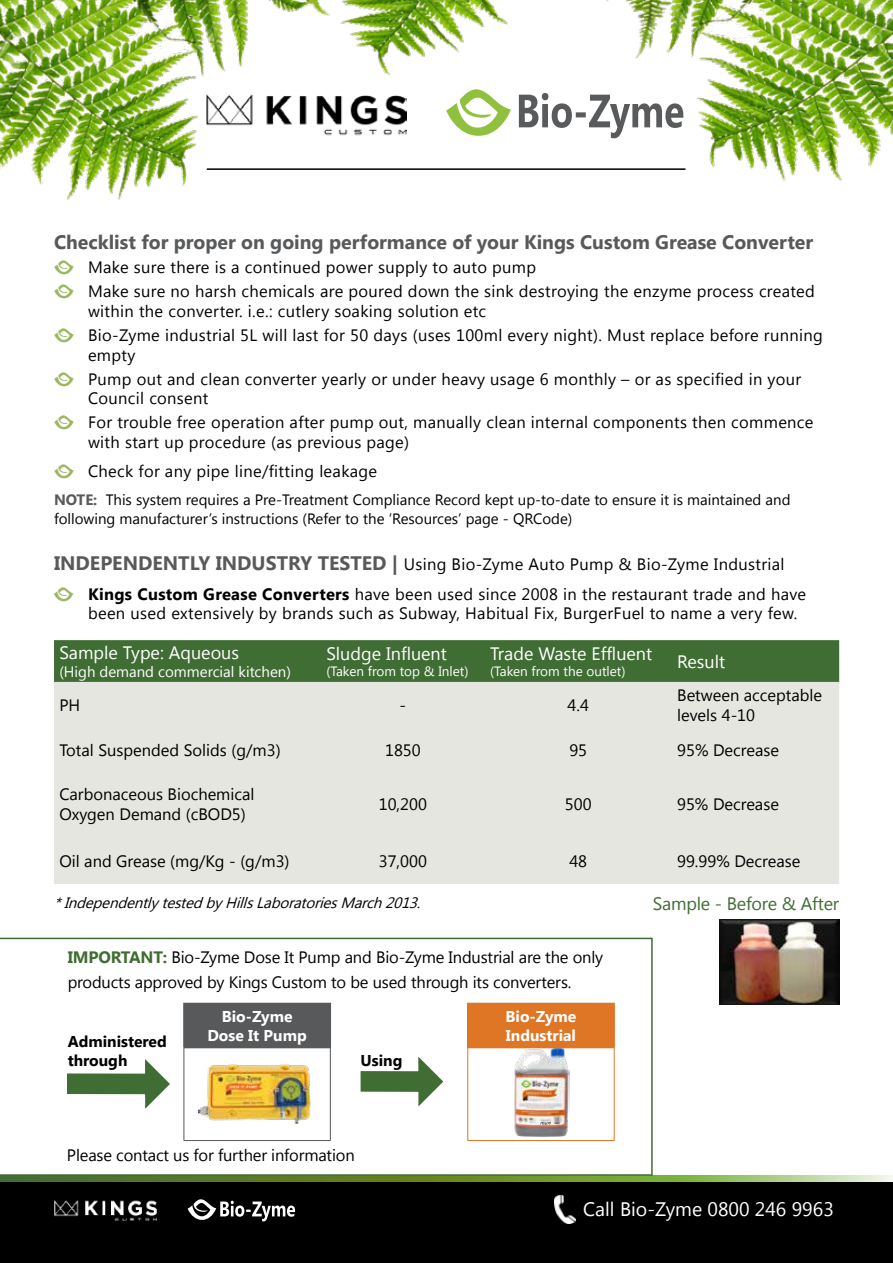
<style>
.page{position:relative;width:893px;height:1263px;background:#fff}
.page>*{position:absolute;margin:0;border:0;box-sizing:border-box;transform-origin:0 0}
.t1{font:700 19.5px "Khmer UI";color:#58595b}
.t2{font:19.5px "Khmer UI";color:#fff}
.t3{font:18px "Khmer UI";color:#fff}
.t4{font:18px "Khmer UI";letter-spacing:-.01em;color:#406d34}
.t5{font:16.5px/24px "Khmer UI";letter-spacing:.02em;color:#000}
.t6{font:16.5px/19.8px "Khmer UI";color:#000}
.t7{font:16.5px/24px "Khmer UI";letter-spacing:-.01em;color:#000}
.t8{font:700 15.6px/18.8px "Khmer UI";color:#fff;text-align:center}
.t9{font:700 15.6px/18.8px "Khmer UI";color:#000}
.t10{font:15px/19.5px "Khmer UI";color:#000}
.t11{font:italic 15px "Khmer UI";color:#000}
.t12{font:15px "Khmer UI";color:#fff}
.t13{font:13.5px "Khmer UI";color:#fff}
.s1{font-weight:700;color:#58595b}
.s2{font-weight:700;font-size:19.5px;color:#58595b}
.s3{font-weight:700}
.s4{font-weight:700;color:#406d34}
</style>
<div class="page">
<div style="left:0;top:1181px;width:893px;height:82px;background:#000"></div>
<img style="left:0;top:0;width:893px;height:200px">
<svg style="left:0;top:1176px;width:893px;height:5px;background:#749742"></svg>
<img style="left:207px;top:85px;width:200px;height:58px">
<hr style="left:207px;top:168px;width:478px;height:2px;background:#000">
<img style="left:554px;top:1195px;width:21px;height:29px">
<img style="left:54px;top:1200px;width:103px;height:21px">
<svg style="left:188px;top:1199px;width:107px;height:22px"></svg>
<svg style="left:0;top:938px;width:653px;height:238px"></svg>
<div style="left:54px;top:640px;width:785px;height:42px;background:#406d34"></div>
<div style="left:54px;top:682px;width:785px;height:202px;background:#e4e6df"></div>
<img style="left:720px;top:920px;width:119px;height:85px">
<div style="left:184px;top:1003px;width:146px;height:45px;background:#58595b"></div>
<hr style="left:183px;top:1003px;width:148px;height:1px;background:#58595b">
<hr style="left:183px;top:1004px;width:2px;height:43px;background:#58595b">
<hr style="left:330px;top:1004px;width:1px;height:43px;background:#58595b">
<hr style="left:184px;top:1047px;width:147px;height:1px;background:#58595b">
<hr style="left:184px;top:1048px;width:1px;height:92px;background:#58595b">
<hr style="left:330px;top:1048px;width:1px;height:92px;background:#58595b">
<hr style="left:184px;top:1140px;width:147px;height:1px;background:#58595b">
<div style="left:468px;top:1003px;width:146px;height:45px;background:#de7626"></div>
<hr style="left:467px;top:1003px;width:148px;height:1px;background:#de7626">
<hr style="left:467px;top:1004px;width:1px;height:43px;background:#de7626">
<hr style="left:613px;top:1004px;width:2px;height:43px;background:#de7626">
<hr style="left:467px;top:1047px;width:147px;height:1px;background:#de7626">
<hr style="left:467px;top:1048px;width:1px;height:92px;background:#de7626">
<hr style="left:614px;top:1048px;width:1px;height:92px;background:#de7626">
<hr style="left:467px;top:1140px;width:147px;height:1px;background:#de7626">
<svg style="left:66px;top:1059px;width:105px;height:51px"></svg>
<svg style="left:360px;top:1056px;width:84px;height:52px"></svg>
<img style="left:199px;top:1062px;width:114px;height:64px">
<img style="left:514px;top:1048px;width:56px;height:89px">
<svg style="left:540px;top:1122px;width:11px;height:3px"></svg>
<p class="t1" style="left:54px;top:231px;width:761px">Checklist for proper on going performance of your Kings Custom Grease Converter</p>
<p class="t5" style="left:88px;top:255px;width:728px">Make sure there is a continued power supply to auto pump<br>Make sure no harsh chemicals are poured down the sink destroying the enzyme process created</p>
<p class="t5" style="left:88px;top:299px;width:736px">within the converter. i.e.: cutlery soaking solution etc<br>Bio-Zyme industrial 5L will last for 50 days (uses 100ml every night). Must replace before running</p>
<p class="t5" style="left:88px;top:343px;width:715px">empty<br>Pump out and clean converter yearly or under heavy usage 6 monthly – or as specified in your</p>
<p class="t5" style="left:88px;top:387px;width:727px">Council consent<br>For trouble free operation after pump out, manually clean internal components then commence</p>
<p class="t5" style="left:88px;top:428px;width:323px;line-height:28.2px">with start up procedure (as previous page)<br>Check for any pipe line/fitting leakage</p>
<p class="t10" style="left:54px;top:490px;width:738px"><span class="s1">NOTE:</span> This system requires a Pre-Treatment Compliance Record kept up-to-date to ensure it is maintained and following manufacturer’s instructions (Refer to the ‘Resources’ page - QRCode)</p>
<p class="t5" style="left:88px;top:549px;width:720px;line-height:29.5px;text-indent:-34px"><span class="s2">INDEPENDENTLY INDUSTRY TESTED |</span> Using Bio-Zyme Auto Pump &amp; Bio-Zyme Industrial<br><span class="s3">Kings Custom Grease Converters</span> have been used since 2008 in the restaurant trade and have</p>
<p class="t5" style="left:88px;top:602px;width:711px">been used extensively by brands such as Subway, Habitual Fix, BurgerFuel to name a very few.</p>
<p class="t3" style="left:59px;top:642px;width:181px">Sample Type: Aqueous</p>
<p class="t12" style="left:59px;top:663px;width:233px">(High demand commercial kitchen)</p>
<p class="t3" style="left:326px;top:643px;width:122px">Sludge Influent</p>
<p class="t13" style="left:326px;top:663px;width:144px">(Taken from top &amp; Inlet)</p>
<p class="t3" style="left:490px;top:643px;width:164px">Trade Waste Effluent</p>
<p class="t13" style="left:490px;top:663px;width:137px">(Taken from the outlet)</p>
<p class="t3" style="left:677px;top:651px;width:49px">Result</p>
<p class="t5" style="left:59px;top:694px;width:22px">PH</p>
<p class="t5" style="left:400px;top:694px;width:8px">-</p>
<p class="t5" style="left:568px;top:694px;width:23px">4.4</p>
<p class="t6" style="left:677px;top:686px;width:146px">Between acceptable levels 4-10</p>
<p class="t6" style="left:59px;top:740px;width:223px">Total Suspended Solids (g/m3)</p>
<p class="t5" style="left:385px;top:738px;width:37px">1850</p>
<p class="t5" style="left:569px;top:738px;width:19px">95</p>
<p class="t6" style="left:677px;top:740px;width:103px">95% Decrease</p>
<p class="t6" style="left:59px;top:785px;width:197px">Carbonaceous Biochemical<br>Oxygen Demand (cBOD5)</p>
<p class="t5" style="left:379px;top:792px;width:50px">10,200</p>
<p class="t5" style="left:565px;top:792px;width:28px">500</p>
<p class="t6" style="left:677px;top:794px;width:103px">95% Decrease</p>
<p class="t6" style="left:59px;top:851px;width:232px">Oil and Grease (mg/Kg - (g/m3)</p>
<p class="t5" style="left:379px;top:849px;width:50px">37,000</p>
<p class="t5" style="left:569px;top:849px;width:19px">48</p>
<p class="t6" style="left:677px;top:851px;width:125px">99.99% Decrease</p>
<p class="t11" style="left:54px;top:893px;width:373px">*Independently testedby HillsLaboratoriesMarch2013.</p>
<p class="t4" style="left:653px;top:893px;width:188px">Sample - Before &amp; After</p>
<p class="t7" style="left:68px;top:946px;width:537px"><span class="s4">IMPORTANT:</span> Bio-Zyme Dose It Pump and Bio-Zyme Industrial are the only products approved by Kings Custom to be used through its converters.</p>
<p class="t9" style="left:68px;top:1032px;width:101px">Administered through</p>
<p class="t8" style="left:207px;top:1007px;width:101px">Bio-Zyme<br>Dose It Pump</p>
<p class="t8" style="left:506px;top:1007px;width:72px;text-align:left">Bio-Zyme<br>Industrial</p>
<p class="t9" style="left:361px;top:1051px;width:43px">Using</p>
<p class="t7" style="left:67px;top:1143px;width:289px">Please contact us for further information</p>
<p class="t2" style="left:583px;top:1198px;width:252px">Call Bio-Zyme 0800 246 9963</p>
</div>
